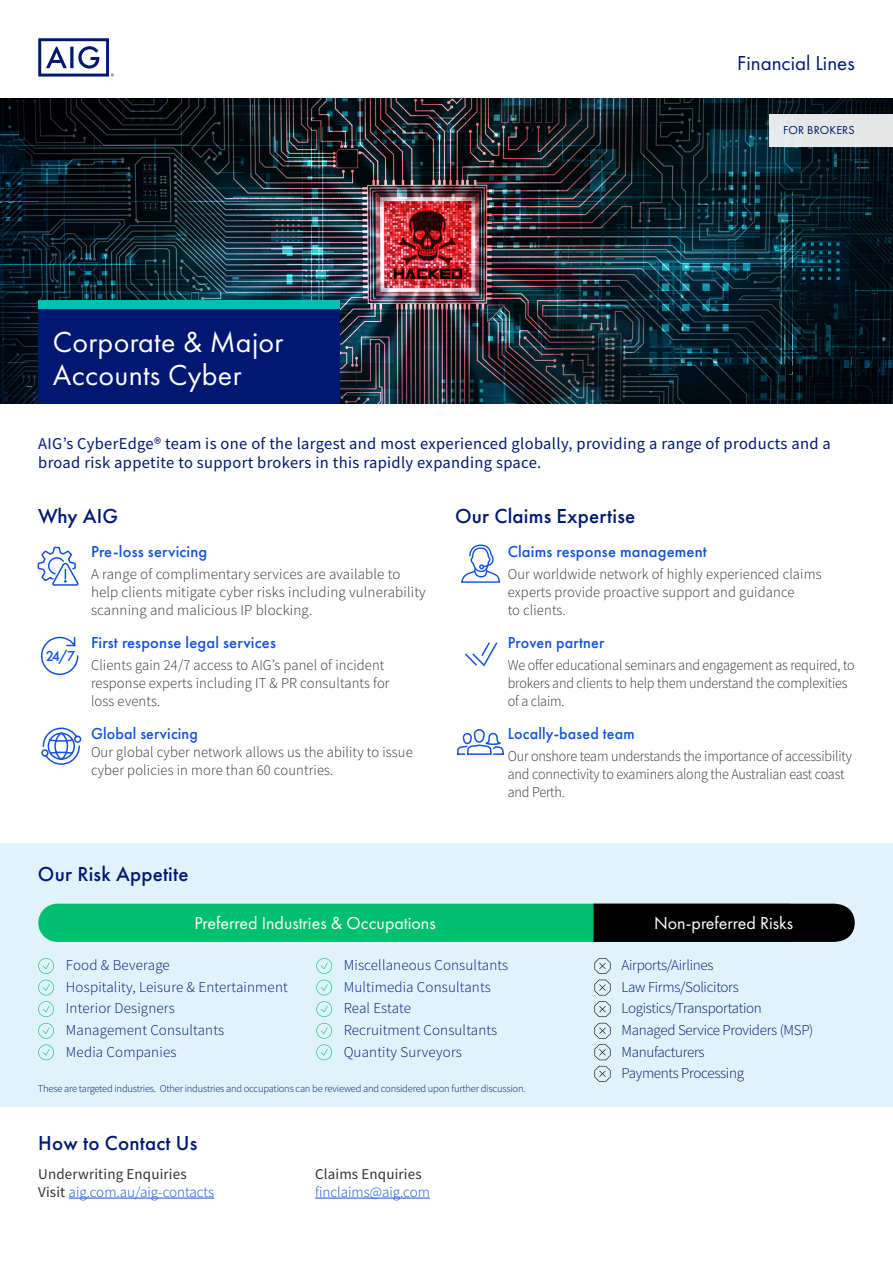
<style>
.page{position:relative;width:893px;height:1263px;background:#fff}
.page>*{position:absolute;margin:0;border:0;box-sizing:border-box;transform-origin:0 0}
.t1{font:30px/33px "Futura PT";letter-spacing:.01em;color:#fff}
.t2{font:500 21px "Futura PT";letter-spacing:.01em;color:#001871}
.t3{font:21px "Futura PT";color:#001871}
.t4{font:18px "Futura PT";color:#fff}
.t5{font:16.5px/19.8px "Source Sans Pro";letter-spacing:.02em;color:#001871}
.t6{font:500 16.5px "Futura PT";letter-spacing:.01em;color:#1352de}
.t7{font:300 15px/18px "Source Sans Pro";letter-spacing:.01em;color:#333}
.t8{font:300 15px/18px "Source Sans Pro";letter-spacing:-.01em;color:#333;scale:.94 1}
.t9{font:300 15px/21.6px "Source Sans Pro";letter-spacing:.01em;color:#001871}
.t10{font:300 15px/21.6px "Source Sans Pro";letter-spacing:-.02em;color:#001871}
.t11{font:15px/18px "Source Sans Pro";letter-spacing:.01em;color:#333}
.t12{font:300 15px "Source Sans Pro";color:#1352de}
.t13{font:500 15px "Futura PT";color:#1352de}
.t14{font:12px "Futura PT";letter-spacing:.01em;color:#001871}
.t15{font:300 10.5px "Source Sans Pro";letter-spacing:-.02em;color:#001871}
.s1{font-weight:300;color:#1352de}
</style>
<div class="page">
<div style="left:0;top:843px;width:893px;height:263px;background:#e0f3fb"></div>
<div style="left:38px;top:904px;width:769px;height:38px;background:#00bf6f;border-radius:19px"></div>
<div style="left:594px;top:904px;width:261px;height:38px;background:#000"></div>
<svg style="left:38px;top:38px;width:76px;height:39px"></svg>
<img style="left:0;top:98px;width:893px;height:305px">
<div style="left:38px;top:300px;width:302px;height:17px;background:#00bfb3"></div>
<div style="left:38px;top:309px;width:302px;height:94px;background:#001871"></div>
<svg style="left:38px;top:958px;width:16px;height:16px"></svg>
<svg style="left:316px;top:958px;width:16px;height:16px"></svg>
<svg style="left:38px;top:980px;width:16px;height:15px"></svg>
<svg style="left:316px;top:980px;width:16px;height:15px"></svg>
<svg style="left:38px;top:1001px;width:16px;height:16px"></svg>
<svg style="left:316px;top:1001px;width:16px;height:16px"></svg>
<svg style="left:38px;top:1023px;width:16px;height:37px"></svg>
<svg style="left:316px;top:1023px;width:16px;height:37px"></svg>
<svg style="left:594px;top:958px;width:16px;height:16px"></svg>
<svg style="left:594px;top:980px;width:16px;height:15px"></svg>
<svg style="left:594px;top:1001px;width:16px;height:16px"></svg>
<svg style="left:594px;top:1023px;width:16px;height:37px"></svg>
<svg style="left:594px;top:1066px;width:16px;height:16px"></svg>
<hr style="left:315px;top:1198px;width:115px;height:1px;background:#1352de">
<div style="left:770px;top:114px;width:123px;height:33px;background:#e5e6e7"></div>
<svg style="left:40px;top:636px;width:39px;height:40px"></svg>
<svg style="left:41px;top:727px;width:41px;height:38px"></svg>
<svg style="left:461px;top:544px;width:40px;height:39px"></svg>
<svg style="left:456px;top:729px;width:49px;height:26px"></svg>
<svg style="left:37px;top:546px;width:42px;height:40px"></svg>
<svg style="left:465px;top:642px;width:33px;height:25px"></svg>
<hr style="left:69px;top:1198px;width:145px;height:1px;background:#1352de">
<h2 class="t3" style="left:737px;top:50px;width:119px">Financial Lines</h2>
<h1 class="t1" style="left:53px;top:326px;width:232px">Corporate &amp; Major<br>Accounts Cyber</h1>
<p class="t14" style="left:783px;top:123px;width:73px">FOR BROKERS</p>
<p class="t5" style="left:38px;top:433px;width:794px">AIG’s CyberEdge® team is one of the largest and most experienced globally, providing a range of products and a broad risk appetite to support brokers in this rapidly expanding space.</p>
<h2 class="t2" style="left:38px;top:503px;width:81px">Why AIG</h2>
<h2 class="t2" style="left:455px;top:503px;width:182px">Our Claims Expertise</h2>
<p class="t13" style="left:46px;top:647px;width:31px">24/7</p>
<p class="t6" style="left:91px;top:542px;width:118px">Pre-loss servicing</p>
<p class="t7" style="left:91px;top:565px;width:336px">A range of complimentary services are available to help clients mitigate cyber risks including vulnerability scanning and malicious IP blocking.</p>
<p class="t6" style="left:91px;top:632px;width:186px">First response legal services</p>
<p class="t7" style="left:91px;top:656px;width:300px">Clients gain 24/7 access to AIG’s panel of incident response experts including IT &amp; PR consultants for loss events.</p>
<p class="t6" style="left:91px;top:723px;width:109px">Global servicing</p>
<p class="t7" style="left:91px;top:743px;width:323px">Our global cyber network allows us the ability to issue cyber policies in more than 60 countries.</p>
<h2 class="t2" style="left:38px;top:861px;width:152px">Our Risk Appetite</h2>
<p class="t6" style="left:508px;top:542px;width:201px">Claims response management</p>
<p class="t7" style="left:508px;top:565px;width:315px">Our worldwide network of highly experienced claims experts provide proactive support and guidance<br>to clients.</p>
<p class="t6" style="left:508px;top:632px;width:98px">Proven partner</p>
<p class="t8" style="left:508px;top:656px;width:371px">We offer educational seminars and engagement as required, to brokers and clients to help them understand the complexities of a claim.</p>
<p class="t6" style="left:508px;top:723px;width:128px">Locally-based team</p>
<p class="t8" style="left:508px;top:747px;width:368px">Our onshore team understands the importance of accessibility and connectivity to examiners along the Australian east coast and Perth.</p>
<p class="t4" style="left:194px;top:912px;width:243px">Preferred Industries &amp; Occupations</p>
<p class="t4" style="left:654px;top:912px;width:141px">Non-preferred Risks</p>
<p class="t9" style="left:344px;top:954px;width:166px">Miscellaneous Consultants<br>Multimedia Consultants<br>Real Estate<br>Recruitment Consultants<br>Quantity Surveyors</p>
<p class="t10" style="left:622px;top:954px;width:193px">Airports/Airlines<br>Law Firms/Solicitors<br>Logistics/Transportation<br>Managed Service Providers (MSP)<br>Manufacturers<br>Payments Processing</p>
<p class="t9" style="left:66px;top:954px;width:223px">Food &amp; Beverage<br>Hospitality, Leisure &amp; Entertainment<br>Interior Designers<br>Management Consultants<br>Media Companies</p>
<p class="t15" style="left:38px;top:1082px;width:489px">These are targeted industries. Other industries and occupations can be reviewed and considered upon further discussion.</p>
<h2 class="t2" style="left:38px;top:1131px;width:161px">How to Contact Us</h2>
<p class="t11" style="left:38px;top:1164px;width:177px">Underwriting Enquiries<br>Visit <span class="s1">aig.com.au/aig-contacts</span></p>
<p class="t11" style="left:315px;top:1164px;width:108px">Claims Enquiries</p>
<p class="t12" style="left:315px;top:1182px;width:116px">finclaims@aig.com</p>
</div>
